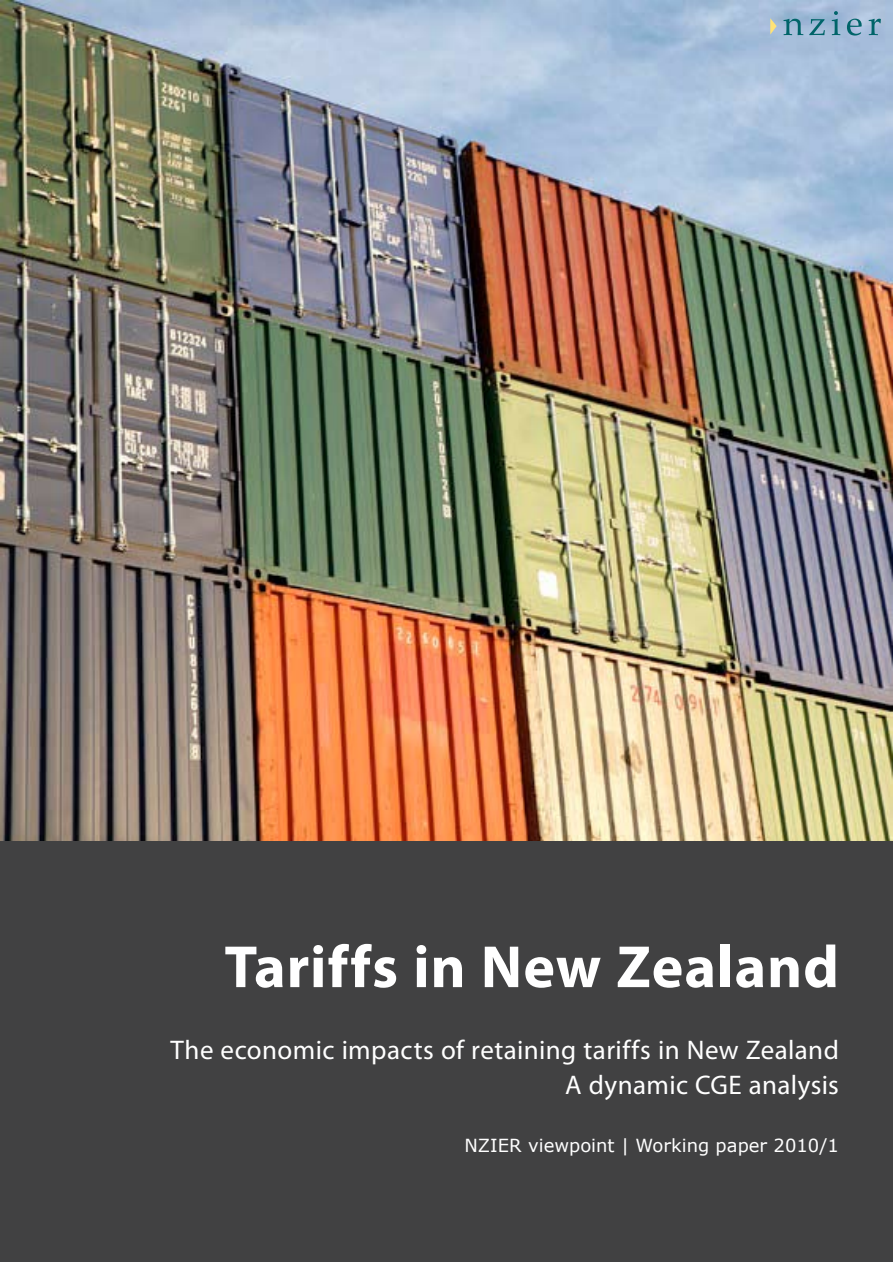
<style>
.page{position:relative;width:893px;height:1263px;background:#fff}
.page>*{position:absolute;margin:0;border:0;box-sizing:border-box;transform-origin:0 0}
.t1{font:700 60px "Myriad Pro";letter-spacing:.015em;color:#fff}
.t2{font:27px/35.7px "Myriad Pro";letter-spacing:.015em;color:#fff;text-align:right}
.t3{font:18px "Verdana";color:#fff}
</style>
<div class="page">
<img style="left:0;top:0;width:893px;height:842px">
<div style="left:1px;top:842px;width:892px;height:420px;background:#414142"></div>
<svg style="left:783px;top:19px;width:20px;height:16px"></svg>
<svg style="left:809px;top:19px;width:16px;height:16px"></svg>
<svg style="left:832px;top:11px;width:8px;height:24px"></svg>
<svg style="left:847px;top:19px;width:15px;height:17px"></svg>
<svg style="left:869px;top:19px;width:12px;height:16px"></svg>
<svg style="left:770px;top:18px;width:7px;height:17px"></svg>
<h1 class="t1" style="left:224px;top:928px;width:616px">Tariffs in New Zealand</h1>
<p class="t2" style="left:170px;top:1031px;width:670px">The economic impacts of retaining tariffs in New Zealand<br>A dynamic CGE analysis</p>
<p class="t3" style="left:464px;top:1134px;width:376px">NZIER viewpoint | Working paper 2010/1</p>
</div>
